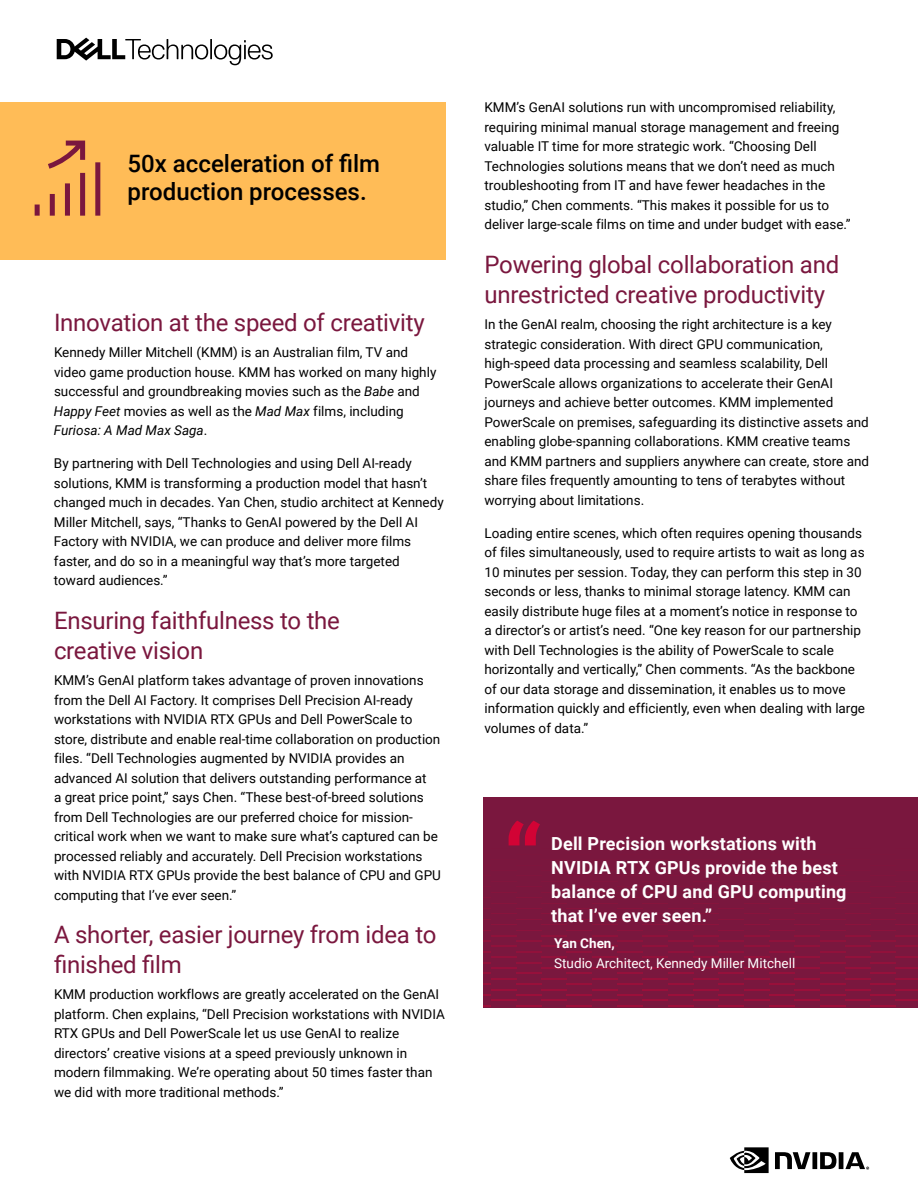
<style>
.page{position:relative;width:918px;height:1188px;background:#fff}
.page>*{position:absolute;margin:0;border:0;box-sizing:border-box;transform-origin:0 0}
.Page_2_Section_Header{font:24px/30px "Roboto";letter-spacing:-.01em;color:#7a173e}
.Paragraph_Style_1{font:500 24px/28.8px "Roboto";color:#000}
.Page_2-3_Section_Header{font:24px "Roboto";letter-spacing:-.01em;color:#7a173e}
.Pull_Quote{font:700 18px/24px "Roboto";letter-spacing:.01em;color:#fff}
.Page_2_Body{font:13.5px/19.5px "Roboto";color:#000}
.Quote_Attribution{font:13.5px "Roboto";color:#fff}
.Quote_Attribution-2{font:700 13.5px "Roboto";color:#fff}
.s1{font-style:italic}
</style>
<div class="page">
<svg style="left:57px;top:38px;width:216px;height:27px"></svg>
<div style="left:0;top:102px;width:446px;height:157px;background:#ffbc57"></div>
<svg style="left:35px;top:141px;width:65px;height:75px"></svg>
<div style="left:484px;top:797px;width:434px;height:210px;background:#7a173e"></div>
<svg style="left:693px;top:1000px;width:26px;height:1px"></svg>
<hr style="left:693px;top:978px;width:26px;height:2px;background:#d20335">
<svg style="left:693px;top:989px;width:26px;height:1px"></svg>
<hr style="left:693px;top:967px;width:26px;height:2px;background:#d20335">
<hr style="left:668px;top:1005px;width:25px;height:2px;background:#d20335">
<hr style="left:668px;top:983px;width:25px;height:2px;background:#d20335">
<hr style="left:668px;top:994px;width:25px;height:2px;background:#d20335">
<svg style="left:668px;top:973px;width:25px;height:1px"></svg>
<svg style="left:643px;top:1000px;width:25px;height:1px"></svg>
<hr style="left:643px;top:978px;width:25px;height:2px;background:#d20335">
<svg style="left:643px;top:989px;width:25px;height:1px"></svg>
<hr style="left:643px;top:967px;width:25px;height:2px;background:#d20335">
<hr style="left:617px;top:1005px;width:26px;height:2px;background:#d20335">
<hr style="left:617px;top:983px;width:26px;height:2px;background:#d20335">
<hr style="left:617px;top:994px;width:26px;height:2px;background:#d20335">
<svg style="left:617px;top:973px;width:26px;height:1px"></svg>
<svg style="left:592px;top:1000px;width:25px;height:1px"></svg>
<hr style="left:592px;top:978px;width:25px;height:2px;background:#d20335">
<svg style="left:592px;top:989px;width:25px;height:1px"></svg>
<hr style="left:592px;top:967px;width:25px;height:2px;background:#d20335">
<hr style="left:567px;top:1005px;width:25px;height:2px;background:#d20335">
<hr style="left:567px;top:983px;width:25px;height:2px;background:#d20335">
<hr style="left:567px;top:994px;width:25px;height:2px;background:#d20335">
<svg style="left:567px;top:973px;width:25px;height:1px"></svg>
<svg style="left:542px;top:1000px;width:25px;height:1px"></svg>
<hr style="left:542px;top:978px;width:25px;height:2px;background:#d20335">
<svg style="left:542px;top:989px;width:25px;height:1px"></svg>
<hr style="left:542px;top:967px;width:25px;height:2px;background:#d20335">
<svg style="left:896px;top:1000px;width:22px;height:1px"></svg>
<hr style="left:896px;top:978px;width:22px;height:2px;background:#d20335">
<svg style="left:896px;top:989px;width:22px;height:1px"></svg>
<hr style="left:896px;top:967px;width:22px;height:2px;background:#d20335">
<hr style="left:871px;top:1005px;width:25px;height:2px;background:#d20335">
<hr style="left:871px;top:983px;width:25px;height:2px;background:#d20335">
<hr style="left:871px;top:994px;width:25px;height:2px;background:#d20335">
<svg style="left:871px;top:973px;width:25px;height:1px"></svg>
<svg style="left:845px;top:1000px;width:26px;height:1px"></svg>
<hr style="left:845px;top:978px;width:26px;height:2px;background:#d20335">
<svg style="left:845px;top:989px;width:26px;height:1px"></svg>
<hr style="left:845px;top:967px;width:26px;height:2px;background:#d20335">
<hr style="left:820px;top:1005px;width:25px;height:2px;background:#d20335">
<hr style="left:820px;top:983px;width:25px;height:2px;background:#d20335">
<hr style="left:820px;top:994px;width:25px;height:2px;background:#d20335">
<svg style="left:820px;top:973px;width:25px;height:1px"></svg>
<svg style="left:795px;top:1000px;width:25px;height:1px"></svg>
<hr style="left:795px;top:978px;width:25px;height:2px;background:#d20335">
<svg style="left:795px;top:989px;width:25px;height:1px"></svg>
<hr style="left:795px;top:967px;width:25px;height:2px;background:#d20335">
<hr style="left:769px;top:1005px;width:26px;height:2px;background:#d20335">
<hr style="left:769px;top:983px;width:26px;height:2px;background:#d20335">
<hr style="left:769px;top:994px;width:26px;height:2px;background:#d20335">
<svg style="left:769px;top:973px;width:26px;height:1px"></svg>
<svg style="left:744px;top:1000px;width:25px;height:1px"></svg>
<hr style="left:744px;top:978px;width:25px;height:2px;background:#d20335">
<svg style="left:744px;top:989px;width:25px;height:1px"></svg>
<hr style="left:744px;top:967px;width:25px;height:2px;background:#d20335">
<hr style="left:719px;top:1005px;width:25px;height:2px;background:#d20335">
<hr style="left:719px;top:983px;width:25px;height:2px;background:#d20335">
<hr style="left:719px;top:994px;width:25px;height:2px;background:#d20335">
<svg style="left:719px;top:973px;width:25px;height:1px"></svg>
<hr style="left:516px;top:1005px;width:26px;height:2px;background:#d20335">
<hr style="left:516px;top:983px;width:26px;height:2px;background:#d20335">
<hr style="left:516px;top:994px;width:26px;height:2px;background:#d20335">
<svg style="left:516px;top:973px;width:26px;height:1px"></svg>
<hr style="left:491px;top:978px;width:25px;height:2px;background:#d20335">
<hr style="left:491px;top:967px;width:25px;height:2px;background:#d20335">
<svg style="left:484px;top:983px;width:32px;height:24px"></svg>
<svg style="left:484px;top:821px;width:434px;height:142px"></svg>
<svg style="left:775px;top:1152px;width:94px;height:18px"></svg>
<svg style="left:730px;top:1147px;width:39px;height:26px"></svg>
<p class="Paragraph_Style_1" style="left:128px;top:148px;width:254px">50x acceleration of film production processes.</p>
<h2 class="Page_2-3_Section_Header" style="left:54px;top:306px;width:372px">Innovation at the speed of creativity</h2>
<p class="Page_2_Body" style="left:54px;top:342px;width:384px">Kennedy Miller Mitchell (KMM) is an Australian film, TV and video game production house. KMM has worked on many highly successful and groundbreaking movies such as the <span class="s1">Babe</span> and <span class="s1">Happy Feet</span> movies as well as the <span class="s1">Mad Max</span> films, including <span class="s1">Furiosa: A Mad Max Saga</span>.</p>
<p class="Page_2_Body" style="left:54px;top:453px;width:391px">By partnering with Dell Technologies and using Dell AI-ready solutions, KMM is transforming a production model that hasn’t changed much in decades. Yan Chen, studio architect at Kennedy Miller Mitchell, says, “Thanks to GenAI powered by the Dell AI Factory with NVIDIA, we can produce and deliver more films faster, and do so in a meaningful way that’s more targeted toward audiences.”</p>
<h2 class="Page_2_Section_Header" style="left:54px;top:605px;width:287px">Ensuring faithfulness to the creative vision</h2>
<p class="Page_2_Body" style="left:54px;top:670px;width:388px">KMM’s GenAI platform takes advantage of proven innovations from the Dell AI Factory. It comprises Dell Precision AI-ready workstations with NVIDIA RTX GPUs and Dell PowerScale to store, distribute and enable real-time collaboration on production files. “Dell Technologies augmented by NVIDIA provides an advanced AI solution that delivers outstanding performance at<br>a great price point,” says Chen. “These best-of-breed solutions from Dell Technologies are our preferred choice for mission&shy;critical work when we want to make sure what’s captured can be processed reliably and accurately. Dell Precision workstations with NVIDIA RTX GPUs provide the best balance of CPU and GPU computing that I’ve ever seen.”</p>
<h2 class="Page_2_Section_Header" style="left:54px;top:919px;width:384px">A shorter, easier journey from idea to finished film</h2>
<p class="Page_2_Body" style="left:54px;top:984px;width:393px">KMM production workflows are greatly accelerated on the GenAI platform. Chen explains, “Dell Precision workstations with NVIDIA RTX GPUs and Dell PowerScale let us use GenAI to realize directors’ creative visions at a speed previously unknown in modern filmmaking. We’re operating about 50 times faster than we did with more traditional methods.”</p>
<p class="Page_2_Body" style="left:485px;top:97px;width:368px">KMM’s GenAI solutions run with uncompromised reliability, requiring minimal manual storage management and freeing valuable IT time for more strategic work. “Choosing Dell Technologies solutions means that we don’t need as much troubleshooting from IT and have fewer headaches in the studio,” Chen comments. “This makes it possible for us to deliver large-scale films on time and under budget with ease.”</p>
<h2 class="Page_2_Section_Header" style="left:484px;top:249px;width:356px">Powering global collaboration and unrestricted creative productivity</h2>
<p class="Page_2_Body" style="left:484px;top:314px;width:386px">In the GenAI realm, choosing the right architecture is a key strategic consideration. With direct GPU communication, high-speed data processing and seamless scalability, Dell PowerScale allows organizations to accelerate their GenAI journeys and achieve better outcomes. KMM implemented PowerScale on premises, safeguarding its distinctive assets and enabling globe-spanning collaborations. KMM creative teams and KMM partners and suppliers anywhere can create, store and share files frequently amounting to tens of terabytes without worrying about limitations.</p>
<p class="Page_2_Body" style="left:484px;top:523px;width:382px">Loading entire scenes, which often requires opening thousands of files simultaneously, used to require artists to wait as long as 10 minutes per session. Today, they can perform this step in 30 seconds or less, thanks to minimal storage latency. KMM can easily distribute huge files at a moment’s notice in response to a director’s or artist’s need. “One key reason for our partnership with Dell Technologies is the ability of PowerScale to scale horizontally and vertically,” Chen comments. “As the backbone of our data storage and dissemination, it enables us to move information quickly and efficiently, even when dealing with large volumes of data.”</p>
<p class="Pull_Quote" style="left:551px;top:831px;width:297px">Dell Precision workstations with<br>NVIDIA RTX GPUs provide the best balance of CPU and GPU computing that I’ve ever seen.”</p>
<p class="Quote_Attribution-2" style="left:554px;top:934px;width:62px">Yan Chen,</p>
<p class="Quote_Attribution" style="left:554px;top:954px;width:243px">Studio Architect, Kennedy Miller Mitchell</p>
</div>
